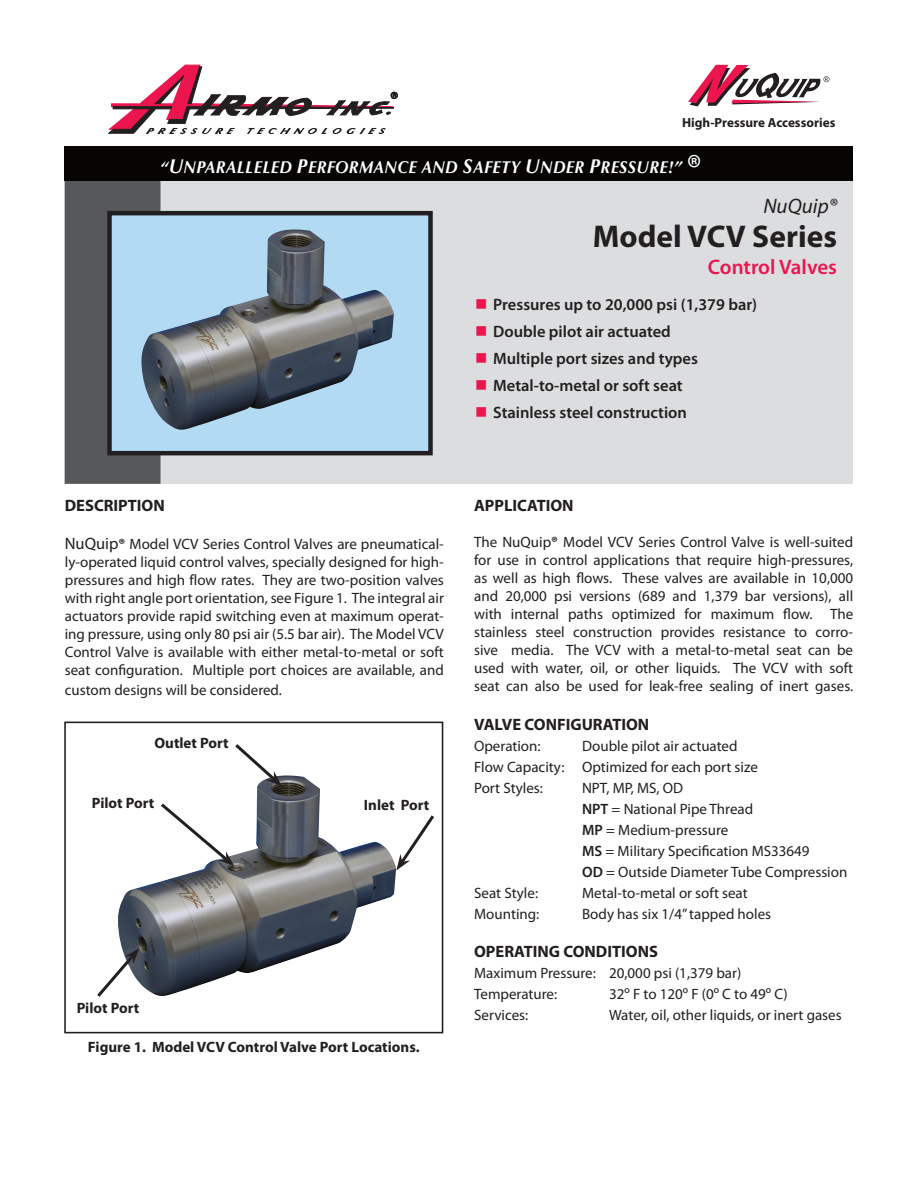
<style>
.page{position:relative;width:918px;height:1188px;background:#fff}
.page>*{position:absolute;margin:0;border:0;box-sizing:border-box;transform-origin:0 0}
.t1{font:38.4px "Myriad Pro";color:#fff;scale:.92 1}
.t2{font:700 31.5px "Myriad Pro";color:#231f20}
.t3{font:600 21px "Myriad Pro";color:#ed154e}
.t4{font:italic 21px "Myriad Pro";color:#231f20}
.t5{font:italic 700 17.25px "Optima LT Std";letter-spacing:.025em;color:#fff;scale:.92 1}
.t6{font:600 16.5px "Myriad Pro";color:#231f20}
.t7{font:700 16.5px "Myriad Pro";color:#231f20}
.t8{font:15px/18px "Myriad Pro";color:#231f20}
.t9{font:700 15px "Myriad Pro";color:#231f20}
.t10{font:700 13.2px "Myriad Pro";color:#231f20}
.s1{font-size:20.1px}
.s2{color:#ed154e}
.s3{font-size:16.5px}
.s4{font-weight:700}
.s5{font-weight:600}
</style>
<div class="page">
<div style="left:64px;top:722px;width:379px;height:311px;border:2px solid #231f20"></div>
<img style="left:118px;top:775px;width:278px;height:221px">
<div style="left:65px;top:149px;width:788px;height:335px;background:#dcdddf"></div>
<div style="left:65px;top:149px;width:95px;height:335px;background:#57585a"></div>
<div style="left:65px;top:147px;width:788px;height:34px;background:#060504"></div>
<svg style="left:688px;top:65px;width:141px;height:41px"></svg>
<div style="left:110px;top:213px;width:320px;height:240px;background:#b3daf3"></div>
<div style="left:107px;top:211px;width:326px;height:244px;border:4px solid #231f20"></div>
<svg style="left:232px;top:744px;width:50px;height:42px"></svg>
<svg style="left:396px;top:815px;width:38px;height:55px"></svg>
<svg style="left:158px;top:800px;width:76px;height:66px"></svg>
<svg style="left:97px;top:948px;width:42px;height:49px"></svg>
<img style="left:141px;top:230px;width:253px;height:200px">
<svg style="left:108px;top:65px;width:290px;height:69px"></svg>
<p class="t10" style="left:682px;top:114px;width:155px">High-Pressure Accessories</p>
<p class="t5" style="left:160px;top:157px;width:568px">“<span class="s1">U</span>NPARALLELED <span class="s1">P</span>ERFORMANCE AND <span class="s1">S</span>AFETY <span class="s1">U</span>NDER <span class="s1">P</span>RESSURE!”</p>
<h1 class="t1" style="left:687px;top:144px;width:18px">®</h1>
<h3 class="t4" style="left:763px;top:193px;width:75px">NuQuip®</h3>
<h2 class="t2" style="left:593px;top:216px;width:246px">Model VCV Series</h2>
<h3 class="t3" style="left:708px;top:254px;width:131px">Control Valves</h3>
<p class="t6" style="left:475px;top:294px;width:284px"><span class="s2">■</span> Pressures up to 20,000 psi (1,379 bar)</p>
<p class="t6" style="left:475px;top:321px;width:197px"><span class="s2">■</span> Double pilot air actuated</p>
<p class="t6" style="left:475px;top:348px;width:224px"><span class="s2">■</span> Multiple port sizes and types</p>
<p class="t6" style="left:475px;top:375px;width:209px"><span class="s2">■</span> Metal-to-metal or soft seat</p>
<p class="t6" style="left:475px;top:402px;width:213px"><span class="s2">■</span> Stainless steel construction</p>
<p class="t7" style="left:65px;top:495px;width:102px">DESCRIPTION</p>
<p class="t8" style="left:65px;top:535px;width:381px;text-align:justify"><span class="s3">NuQuip</span><span class="s4">®</span> Model VCV Series Control Valves are pneumatical&shy;ly-operated liquid control valves, specially designed for high&shy;pressures and high flow rates. They are two-position valves with right angle port orientation, see Figure 1. The integral air actuators provide rapid switching even at maximum operat&shy;ing pressure, using only 80 psi air (5.5 bar air). The Model VCV Control Valve is available with either metal-to-metal or soft seat configuration. Multiple port choices are available, and</p>
<p class="t8" style="left:65px;top:681px;width:219px">custom designs will be considered.</p>
<p class="t9" style="left:154px;top:733px;width:76px">Outlet Port</p>
<p class="t9" style="left:92px;top:793px;width:64px">Pilot Port</p>
<p class="t9" style="left:77px;top:999px;width:64px">Pilot Port</p>
<p class="t9" style="left:364px;top:796px;width:67px">Inlet Port</p>
<p class="t9" style="left:88px;top:1038px;width:333px">Figure 1. Model VCV Control Valve Port Locations.</p>
<p class="t7" style="left:474px;top:494px;width:101px">APPLICATION</p>
<p class="t8" style="left:474px;top:533px;width:381px;text-align:justify">The NuQuip<span class="s4">®</span> Model VCV Series Control Valve is well-suited for use in control applications that require high-pressures, as well as high flows. These valves are available in 10,000 and 20,000 psi versions (689 and 1,379 bar versions), all with internal paths optimized for maximum flow. The stainless steel construction provides resistance to corro&shy;sive media. The VCV with a metal-to-metal seat can be used with water, oil, or other liquids. The VCV with soft seat can also be used for leak-free sealing of inert gases.</p>
<p class="t7" style="left:474px;top:713px;width:177px">VALVE CONFIGURATION</p>
<p class="t8" style="left:474px;top:737px;width:68px">Operation:</p>
<p class="t8" style="left:474px;top:735px;width:285px;line-height:21px;text-indent:108px">Double pilot air actuated<br>Flow Capacity: Optimized for each port size<br>Port Styles:</p>
<p class="t8" style="left:582px;top:777px;width:267px;line-height:21px">NPT, MP, MS, OD<br><span class="s5">NPT</span> = National Pipe Thread<br><span class="s5">MP</span> = Medium-pressure<br><span class="s5">MS</span> = Military Specification MS33649<br><span class="s5">OD</span> = Outside Diameter Tube Compression</p>
<p class="t8" style="left:474px;top:884px;width:65px">Seat Style:</p>
<p class="t8" style="left:582px;top:884px;width:167px">Metal-to-metal or soft seat</p>
<p class="t8" style="left:474px;top:905px;width:67px">Mounting:</p>
<p class="t8" style="left:582px;top:905px;width:191px">Body has six 1/4” tapped holes</p>
<p class="t7" style="left:474px;top:940px;width:185px">OPERATING CONDITIONS</p>
<p class="t8" style="left:474px;top:962px;width:269px;line-height:21px">Maximum Pressure: 20,000 psi (1,379 bar)<br>Temperature:</p>
<p class="t8" style="left:609px;top:984px;width:180px">32º F to 120º F (0º C to 49º C)</p>
<p class="t8" style="left:474px;top:1005px;width:56px">Services:</p>
<p class="t8" style="left:609px;top:1005px;width:234px">Water, oil, other liquids, or inert gases</p>
</div>
